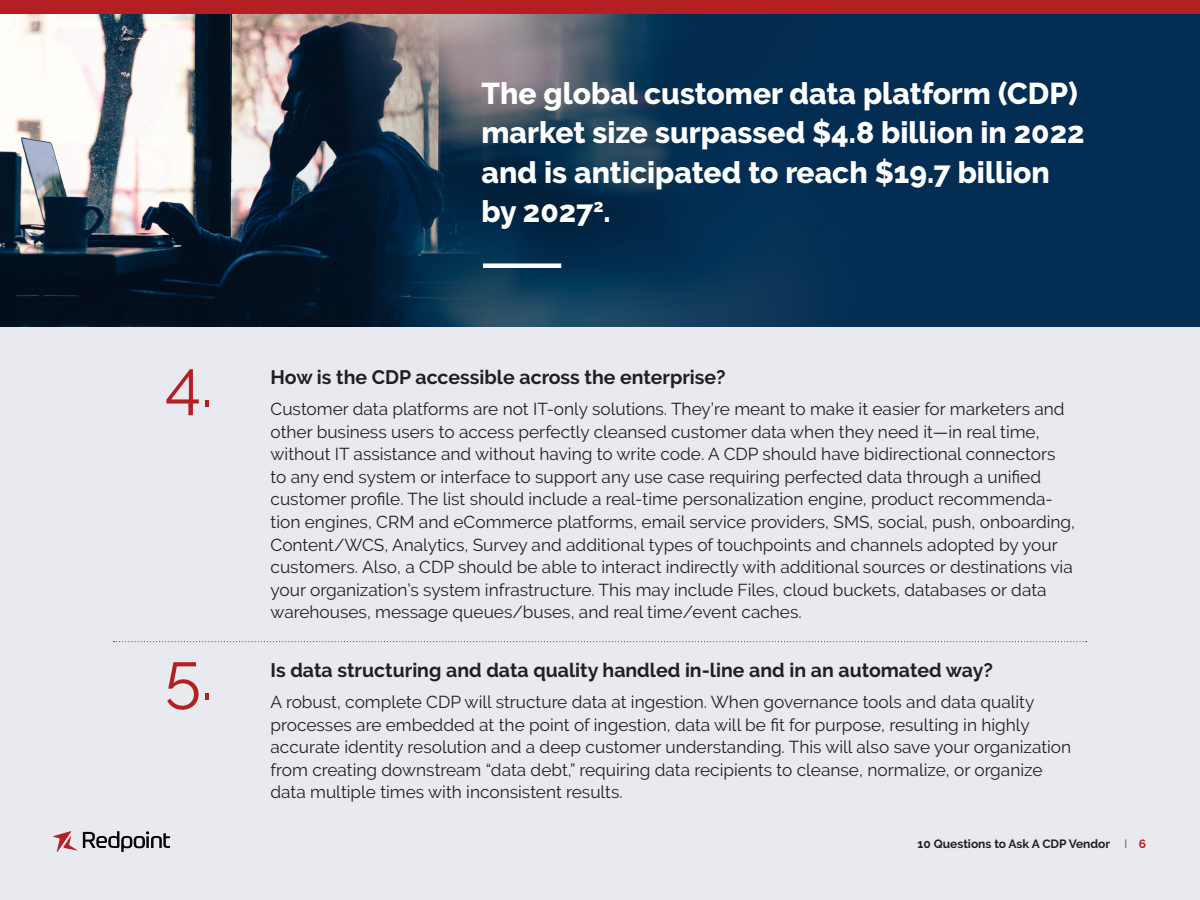
<style>
.page{position:relative;width:1200px;height:900px;background:#fff}
.page>*{position:absolute;margin:0;border:0;box-sizing:border-box;transform-origin:0 0}
.large_number{font:66px "Raleway";color:#b31f23}
.Pull_Quote_Bold{font:800 30px/39px "Raleway";color:#fff}
.Body_text_-_question{font:700 19.5px "Raleway";color:#231f20}
.Body_text_-_answers{font:17.25px/22.5px "Raleway";color:#231f20}
.t1{font:700 12px "Raleway";color:#231f20}
.s1{font-weight:300}
.s2{color:#b31f23}
</style>
<div class="page">
<div style="left:0;top:3px;width:1200px;height:897px;background:#e9eaef"></div>
<div style="left:0;top:0;width:1200px;height:14px;background:#b31f23"></div>
<svg style="left:53px;top:831px;width:24px;height:21px"></svg>
<svg style="left:83px;top:831px;width:87px;height:21px"></svg>
<div style="left:0;top:14px;width:1200px;height:313px;background:#032d53"></div>
<img style="left:0;top:14px;width:787px;height:313px">
<svg style="left:114px;top:641px;width:973px;height:1px"></svg>
<div style="left:483px;top:263px;width:78px;height:5px;background:#fff"></div>
<p class="large_number" style="left:165px;top:345px;width:50px">4.</p>
<p class="large_number" style="left:165px;top:638px;width:50px">5.</p>
<p class="Pull_Quote_Bold" style="left:481px;top:75px;width:604px">The global customer data platform (CDP) market size surpassed $4.8 billion in 2022 and is anticipated to reach $19.7 billion by 2027<sup>2</sup>.</p>
<p class="Body_text_-_question" style="left:271px;top:366px;width:456px">How is the CDP accessible across the enterprise?</p>
<p class="Body_text_-_answers" style="left:271px;top:398px;width:806px">Customer data platforms are not IT-only solutions. They’re meant to make it easier for marketers and other business users to access perfectly cleansed customer data when they need it—in real time, without IT assistance and without having to write code. A CDP should have bidirectional connectors to any end system or interface to support any use case requiring perfected data through a unified customer profile. The list should include a real-time personalization engine, product recommenda&shy;tion engines, CRM and eCommerce platforms, email service providers, SMS, social, push, onboarding, Content/WCS, Analytics, Survey and additional types of touchpoints and channels adopted by your customers. Also, a CDP should be able to interact indirectly with additional sources or destinations via your organization’s system infrastructure. This may include Files, cloud buckets, databases or data warehouses, message queues/buses, and real time/event caches.</p>
<p class="Body_text_-_question" style="left:271px;top:658px;width:724px">Is data structuring and data quality handled in-line and in an automated way?</p>
<p class="Body_text_-_answers" style="left:271px;top:690px;width:802px">A robust, complete CDP will structure data at ingestion. When governance tools and data quality processes are embedded at the point of ingestion, data will be fit for purpose, resulting in highly accurate identity resolution and a deep customer understanding. This will also save your organization from creating downstream “data debt,” requiring data recipients to cleanse, normalize, or organize data multiple times with inconsistent results.</p>
<p class="t1" style="left:917px;top:836px;width:230px">10 Questions to Ask A CDP Vendor <span class="s1">I</span> <span class="s2">6</span></p>
</div>
